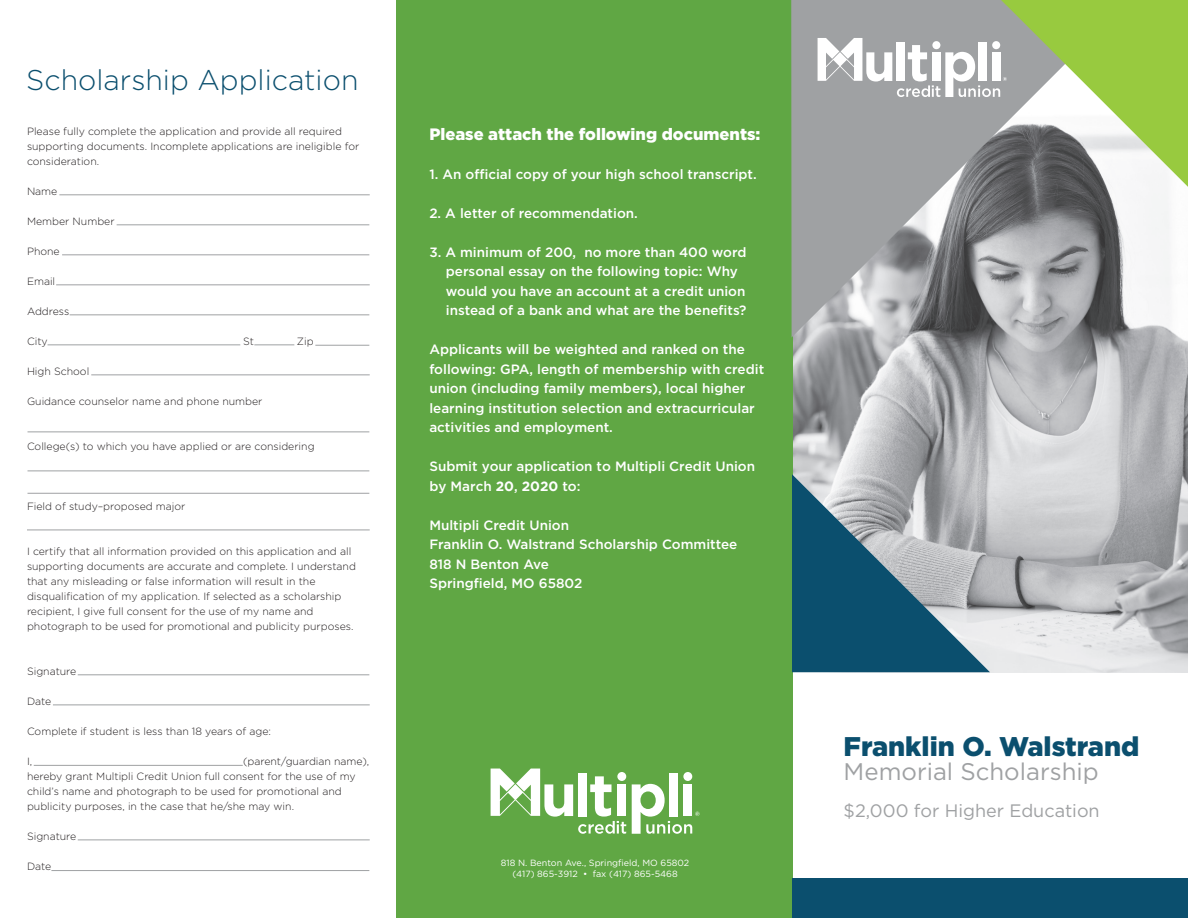
<style>
.page{position:relative;width:1188px;height:918px;background:#fff}
.page>*{position:absolute;margin:0;border:0;box-sizing:border-box;transform-origin:0 0}
.t1{font:300 28.5px "Gotham";color:#0b4f6e}
.t2{font:900 27px "Gotham";color:#0b4f6e}
.t3{font:24px "Gotham";color:#9fa1a3}
.t4{font:18px "Gotham";color:#9fa1a3}
.t5{font:900 16.5px "Gotham";color:#fff}
.t6{font:500 13.5px/19.5px "Gotham";color:#fff}
.t7{font:300 10.5px/15px "Gotham";color:#231f20}
.t8{font:9px "Gotham";color:#fff}
.s1{font-weight:700}
</style>
<div class="page">
<img style="left:792px;top:188px;width:396px;height:484px">
<div style="left:396px;top:0;width:396px;height:918px;background:#60a744"></div>
<hr style="left:59px;top:195px;width:311px;height:1px;background:#9fa1a3">
<hr style="left:117px;top:225px;width:252px;height:1px;background:#9fa1a3">
<hr style="left:62px;top:255px;width:307px;height:1px;background:#9fa1a3">
<hr style="left:56px;top:285px;width:314px;height:1px;background:#9fa1a3">
<hr style="left:70px;top:315px;width:299px;height:1px;background:#9fa1a3">
<hr style="left:48px;top:345px;width:192px;height:1px;background:#9fa1a3">
<hr style="left:254px;top:345px;width:40px;height:1px;background:#9fa1a3">
<hr style="left:315px;top:345px;width:54px;height:1px;background:#9fa1a3">
<hr style="left:91px;top:375px;width:279px;height:1px;background:#9fa1a3">
<hr style="left:28px;top:432px;width:341px;height:1px;background:#9fa1a3">
<hr style="left:28px;top:471px;width:341px;height:1px;background:#9fa1a3">
<hr style="left:27px;top:530px;width:343px;height:1px;background:#9fa1a3">
<hr style="left:28px;top:493px;width:341px;height:1px;background:#9fa1a3">
<hr style="left:34px;top:765px;width:209px;height:1px;background:#9fa1a3">
<hr style="left:78px;top:675px;width:291px;height:1px;background:#9fa1a3">
<hr style="left:53px;top:705px;width:317px;height:1px;background:#9fa1a3">
<hr style="left:78px;top:840px;width:292px;height:1px;background:#9fa1a3">
<hr style="left:51px;top:870px;width:318px;height:1px;background:#9fa1a3">
<svg style="left:791px;top:0;width:338px;height:338px;background:#97999b"></svg>
<svg style="left:792px;top:474px;width:198px;height:198px;background:#5e8293"></svg>
<div style="left:792px;top:878px;width:396px;height:40px;background:#0b4f6e"></div>
<div style="left:669px;top:773px;width:9px;height:43px;background:#fff"></div>
<div style="left:683px;top:772px;width:9px;height:9px;background:#fff;border-radius:50%"></div>
<svg style="left:632px;top:784px;width:68px;height:50px"></svg>
<svg style="left:491px;top:769px;width:135px;height:65px"></svg>
<svg style="left:818px;top:0;width:370px;height:187px"></svg>
<p class="t1" style="left:26px;top:62px;width:334px">Scholarship Application</p>
<p class="t7" style="left:27px;top:123px;width:334px">Please fully complete the application and provide all required supporting documents. Incomplete applications are ineligible for consideration.</p>
<p class="t7" style="left:27px;top:183px;width:32px">Name</p>
<p class="t7" style="left:27px;top:213px;width:89px">Member Number</p>
<p class="t7" style="left:27px;top:243px;width:34px">Phone</p>
<p class="t7" style="left:27px;top:273px;width:30px">Email</p>
<p class="t7" style="left:27px;top:303px;width:44px">Address</p>
<p class="t7" style="left:27px;top:333px;width:22px">City</p>
<p class="t7" style="left:243px;top:333px;width:12px">St</p>
<p class="t7" style="left:297px;top:333px;width:18px">Zip</p>
<p class="t7" style="left:27px;top:363px;width:64px">High School</p>
<p class="t7" style="left:27px;top:393px;width:237px">Guidance counselor name and phone number</p>
<p class="t7" style="left:27px;top:438px;width:289px">College(s) to which you have applied or are considering</p>
<p class="t7" style="left:27px;top:498px;width:160px">Field of study–proposed major</p>
<p class="t7" style="left:27px;top:543px;width:331px">I certify that all information provided on this application and all supporting documents are accurate and complete. I understand that any misleading or false information will result in the disqualification of my application. If selected as a scholarship recipient, I give full consent for the use of my name and photograph to be used for promotional and publicity purposes.</p>
<p class="t7" style="left:27px;top:663px;width:51px">Signature</p>
<p class="t7" style="left:27px;top:693px;width:26px">Date</p>
<p class="t7" style="left:27px;top:723px;width:246px">Complete if student is less than 18 years of age:</p>
<p class="t7" style="left:27px;top:753px;width:7px">I,</p>
<p class="t7" style="left:27px;top:753px;width:344px;text-indent:216px">(parent/guardian name), hereby grant Multipli Credit Union full consent for the use of my child’s name and photograph to be used for promotional and publicity purposes, in the case that he/she may win.</p>
<p class="t7" style="left:27px;top:828px;width:51px">Signature</p>
<p class="t7" style="left:27px;top:858px;width:26px">Date</p>
<p class="t5" style="left:429px;top:122px;width:333px">Please attach the following documents:</p>
<p class="t6" style="left:429px;top:164px;width:329px">1. An official copy of your high school transcript.</p>
<p class="t6" style="left:429px;top:203px;width:210px">2. A letter of recommendation.</p>
<p class="t6" style="left:446px;top:242px;width:302px;text-indent:-16px">3. A minimum of 200, no more than 400 word personal essay on the following topic: Why would you have an account at a credit union instead of a bank and what are the benefits?</p>
<p class="t6" style="left:429px;top:339px;width:336px">Applicants will be weighted and ranked on the following: GPA, length of membership with credit union (including family members), local higher learning institution selection and extracurricular activities and employment.</p>
<p class="t6" style="left:429px;top:456px;width:327px">Submit your application to Multipli Credit Union by March <span class="s1">20</span>, <span class="s1">2020</span> to:</p>
<p class="t6" style="left:429px;top:515px;width:310px">Multipli Credit Union<br>Franklin O. Walstrand Scholarship Committee<br>818 N Benton Ave<br>Springfield, MO 65802</p>
<p class="t8" style="left:501px;top:857px;width:190px">818 N. Benton Ave., Springfield, MO 65802</p>
<p class="t8" style="left:512px;top:868px;width:167px">(417) 865-3912 • fax (417) 865-5468</p>
<p class="t2" style="left:844px;top:728px;width:297px">Franklin O. Walstrand</p>
<p class="t3" style="left:844px;top:756px;width:257px">Memorial Scholarship</p>
<p class="t4" style="left:844px;top:800px;width:258px">$2,000 for Higher Education</p>
</div>
